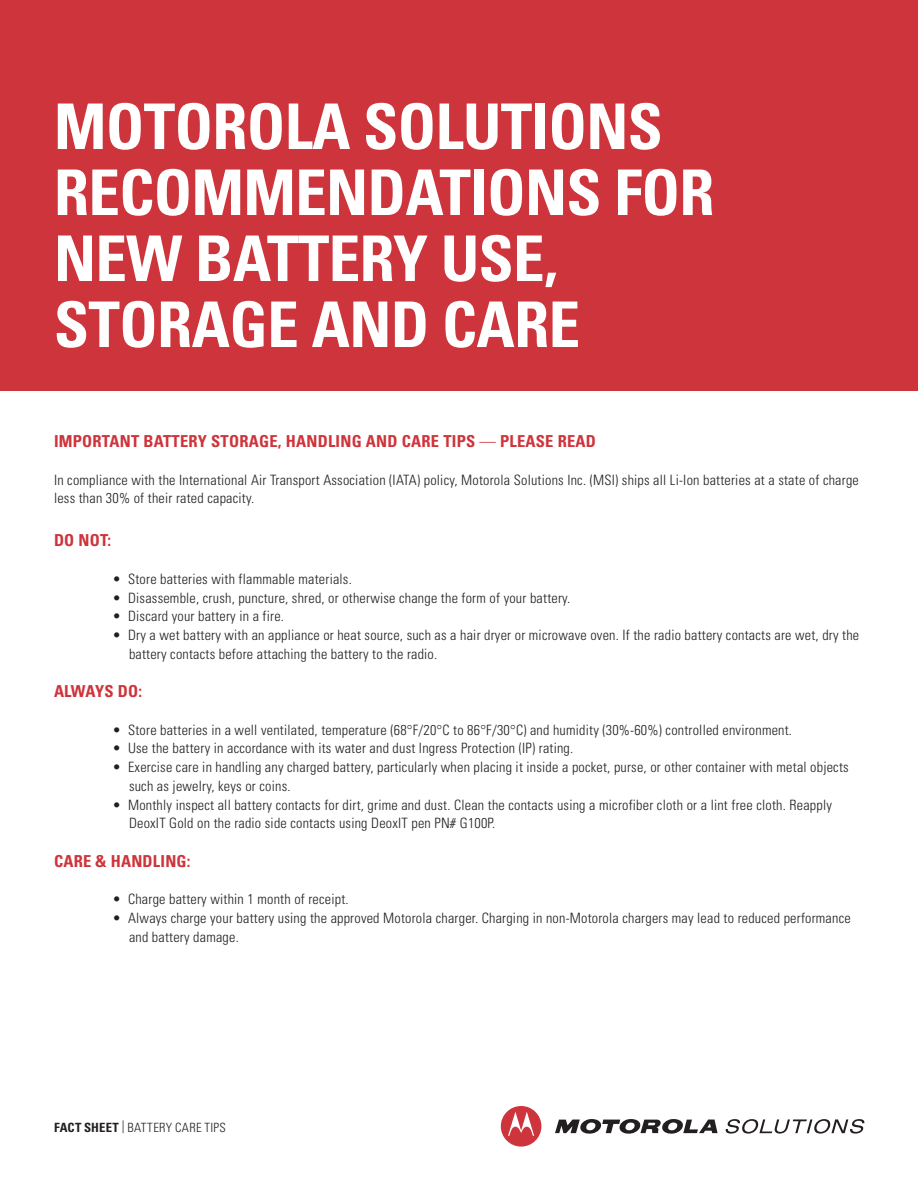
<style>
.page{position:relative;width:918px;height:1188px;background:#fff}
.page>*{position:absolute;margin:0;border:0;box-sizing:border-box;transform-origin:0 0}
.t1{font:700 condensed 63px/66px "Univers";letter-spacing:-.01em;color:#fff}
.Regular_Paragraph{font:700 condensed 16.5px "Univers";letter-spacing:.015em;color:#ce343b}
.Regular_Paragraph-2{font:300 condensed 14.25px/18.8px "Univers";letter-spacing:.015em;color:#231f20}
.t2{font:300 condensed 12.75px "Univers LT Std";letter-spacing:.025em;color:#231f20}
.s1{font-family:"Univers LT Std";font-weight:300}
.s2{font-weight:700}
</style>
<div class="page">
<div style="left:0;top:0;width:918px;height:391px;background:#ce343b"></div>
<svg style="left:555px;top:1119px;width:163px;height:15px"></svg>
<svg style="left:501px;top:1106px;width:40px;height:41px"></svg>
<svg style="left:726px;top:1119px;width:138px;height:15px"></svg>
<p class="t1" style="left:54px;top:93px;width:662px">MOTOROLA SOLUTIONS<br>RECOMMENDATIONS FOR</p>
<p class="t1" style="left:54px;top:225px;width:505px">NEW BATTERY USE,</p>
<p class="t1" style="left:54px;top:291px;width:528px">STORAGE AND CARE</p>
<p class="Regular_Paragraph" style="left:54px;top:431px;width:544px">IMPORTANT BATTERY STORAGE, HANDLING AND CARE TIPS <span class="s1">—</span> PLEASE READ</p>
<p class="Regular_Paragraph-2" style="left:54px;top:470px;width:806px">In compliance with the International Air Transport Association (IATA) policy, Motorola Solutions Inc. (MSI) ships all Li-Ion batteries at a state of charge less than 30% of their rated capacity.</p>
<p class="Regular_Paragraph" style="left:54px;top:530px;width:59px">DO NOT:</p>
<p class="Regular_Paragraph-2" style="left:112px;top:570px;width:241px">• Store batteries with flammable materials.</p>
<p class="Regular_Paragraph-2" style="left:112px;top:588px;width:459px">• Disassemble, crush, puncture, shred, or otherwise change the form of your battery.</p>
<p class="Regular_Paragraph-2" style="left:112px;top:607px;width:173px">• Discard your battery in a fire.</p>
<p class="Regular_Paragraph-2" style="left:112px;top:626px;width:748px">• Dry a wet battery with an appliance or heat source, such as a hair dryer or microwave oven. If the radio battery contacts are wet, dry the</p>
<p class="Regular_Paragraph-2" style="left:129px;top:645px;width:310px">battery contacts before attaching the battery to the radio.</p>
<p class="Regular_Paragraph" style="left:54px;top:681px;width:90px">ALWAYS DO:</p>
<p class="Regular_Paragraph-2" style="left:112px;top:720px;width:681px">• Store batteries in a well ventilated, temperature (68°F/20°C to 86°F/30°C) and humidity (30%-60%) controlled environment.</p>
<p class="Regular_Paragraph-2" style="left:112px;top:739px;width:462px">• Use the battery in accordance with its water and dust Ingress Protection (IP) rating.</p>
<p class="Regular_Paragraph-2" style="left:112px;top:758px;width:738px">• Exercise care in handling any charged battery, particularly when placing it inside a pocket, purse, or other container with metal objects</p>
<p class="Regular_Paragraph-2" style="left:129px;top:777px;width:163px">such as jewelry, keys or coins.</p>
<p class="Regular_Paragraph-2" style="left:112px;top:795px;width:721px">• Monthly inspect all battery contacts for dirt, grime and dust. Clean the contacts using a microfiber cloth or a lint free cloth. Reapply</p>
<p class="Regular_Paragraph-2" style="left:129px;top:814px;width:368px">DeoxIT Gold on the radio side contacts using DeoxIT pen PN# G100P.</p>
<p class="Regular_Paragraph" style="left:54px;top:851px;width:138px">CARE &amp; HANDLING:</p>
<p class="Regular_Paragraph-2" style="left:112px;top:890px;width:238px">• Charge battery within 1 month of receipt.</p>
<p class="Regular_Paragraph-2" style="left:112px;top:909px;width:740px">• Always charge your battery using the approved Motorola charger. Charging in non-Motorola chargers may lead to reduced performance</p>
<p class="Regular_Paragraph-2" style="left:129px;top:927px;width:111px">and battery damage.</p>
<p class="t2" style="left:54px;top:1120px;width:173px"><span class="s2">FACT SHEET</span> | BATTERY CARE TIPS</p>
</div>
